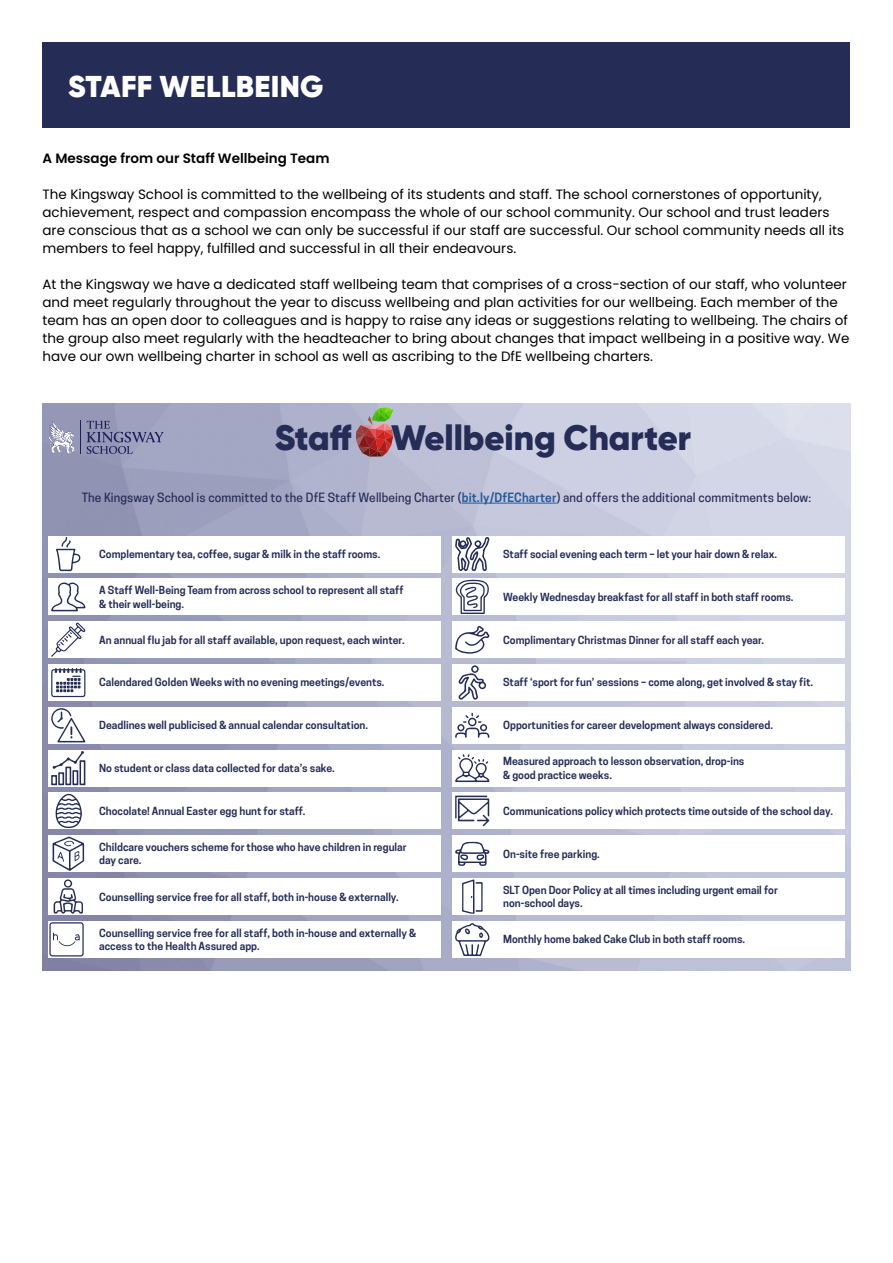
<style>
.page{position:relative;width:893px;height:1263px;background:#fff}
.page>*{position:absolute;margin:0;border:0;box-sizing:border-box;transform-origin:0 0}
.t1{font:900 35.1px "Gilroy";color:#252d57}
.t2{font:900 30px "Gilroy";letter-spacing:.01em;color:#fff}
.t3{font:13.5px/18px "Poppins";color:#000}
.t4{font:600 13.5px "Poppins";color:#000}
.t5{font:500 12px "Cooper Hewitt";letter-spacing:.01em;color:#252d57}
.t6{font:600 10.5px/13.5px "Cooper Hewitt";color:#252d57}
.s1{font-weight:600;color:#275b9b}
</style>
<div class="page">
<img style="left:43px;top:404px;width:807px;height:567px">
<div style="left:48px;top:921px;width:393px;height:37px;background:#fff"></div>
<div style="left:43px;top:43px;width:807px;height:85px;background:#252d57"></div>
<svg style="left:49px;top:922px;width:35px;height:34px"></svg>
<svg style="left:356px;top:407px;width:37px;height:50px;background:#a87468"></svg>
<div style="left:48px;top:536px;width:393px;height:36px;background:#fff"></div>
<svg style="left:56px;top:537px;width:25px;height:34px"></svg>
<div style="left:452px;top:536px;width:393px;height:36px;background:#fff"></div>
<svg style="left:455px;top:537px;width:34px;height:34px"></svg>
<div style="left:48px;top:579px;width:393px;height:36px;background:#fff"></div>
<svg style="left:51px;top:582px;width:34px;height:29px"></svg>
<div style="left:452px;top:579px;width:393px;height:36px;background:#fff"></div>
<svg style="left:455px;top:580px;width:34px;height:34px"></svg>
<div style="left:48px;top:621px;width:393px;height:37px;background:#fff"></div>
<svg style="left:51px;top:623px;width:34px;height:34px"></svg>
<div style="left:452px;top:621px;width:393px;height:37px;background:#fff"></div>
<svg style="left:455px;top:626px;width:34px;height:28px"></svg>
<div style="left:48px;top:664px;width:393px;height:37px;background:#fff"></div>
<svg style="left:51px;top:668px;width:34px;height:29px"></svg>
<div style="left:452px;top:664px;width:393px;height:37px;background:#fff"></div>
<svg style="left:458px;top:665px;width:28px;height:35px"></svg>
<div style="left:48px;top:707px;width:393px;height:36px;background:#fff"></div>
<svg style="left:51px;top:708px;width:34px;height:34px"></svg>
<div style="left:452px;top:707px;width:393px;height:36px;background:#fff"></div>
<svg style="left:455px;top:713px;width:34px;height:25px"></svg>
<div style="left:48px;top:750px;width:393px;height:36px;background:#fff"></div>
<svg style="left:51px;top:751px;width:34px;height:34px"></svg>
<div style="left:452px;top:750px;width:393px;height:36px;background:#fff"></div>
<svg style="left:455px;top:754px;width:34px;height:28px"></svg>
<div style="left:48px;top:793px;width:393px;height:36px;background:#fff"></div>
<svg style="left:55px;top:794px;width:27px;height:34px"></svg>
<div style="left:48px;top:835px;width:393px;height:37px;background:#fff"></div>
<svg style="left:52px;top:837px;width:32px;height:34px"></svg>
<div style="left:452px;top:793px;width:393px;height:36px;background:#fff"></div>
<svg style="left:455px;top:795px;width:34px;height:31px"></svg>
<div style="left:48px;top:878px;width:393px;height:37px;background:#fff"></div>
<svg style="left:54px;top:879px;width:29px;height:35px"></svg>
<div style="left:452px;top:835px;width:393px;height:37px;background:#fff"></div>
<svg style="left:455px;top:842px;width:34px;height:24px"></svg>
<div style="left:452px;top:878px;width:393px;height:37px;background:#fff"></div>
<svg style="left:462px;top:879px;width:21px;height:35px"></svg>
<div style="left:452px;top:921px;width:393px;height:37px;background:#fff"></div>
<svg style="left:455px;top:923px;width:34px;height:33px"></svg>
<svg style="left:48px;top:421px;width:27px;height:33px"></svg>
<svg style="left:87px;top:421px;width:77px;height:33px;background:#8688ac"></svg>
<hr style="left:80px;top:421px;width:1px;height:33px;background:#201e5b">
<hr style="left:462px;top:503px;width:94px;height:1px;background:#275b9b">
<h2 class="t2" style="left:68px;top:67px;width:257px">STAFF WELLBEING</h2>
<p class="t4" style="left:43px;top:150px;width:288px">A Message from our Staff Wellbeing Team</p>
<p class="t3" style="left:43px;top:185px;width:803px">The Kingsway School is committed to the wellbeing of its students and staff. The school cornerstones of opportunity, achievement, respect and compassion encompass the whole of our school community. Our school and trust leaders are conscious that as a school we can only be successful if our staff are successful. Our school community needs all its members to feel happy, fulfilled and successful in all their endeavours.</p>
<p class="t3" style="left:43px;top:275px;width:808px">At the Kingsway we have a dedicated staff wellbeing team that comprises of a cross-section of our staff, who volunteer and meet regularly throughout the year to discuss wellbeing and plan activities for our wellbeing. Each member of the team has an open door to colleagues and is happy to raise any ideas or suggestions relating to wellbeing. The chairs of the group also meet regularly with the headteacher to bring about changes that impact wellbeing in a positive way. We have our own wellbeing charter in school as well as ascribing to the DfE wellbeing charters.</p>
<h1 class="t1" style="left:275px;top:415px;width:418px">Staff Wellbeing Charter</h1>
<p class="t5" style="left:82px;top:490px;width:731px">The Kingsway School is committed to the DfE Staff Wellbeing Charter (<span class="s1">bit.ly/DfECharter</span>) and offers the additional commitments below:</p>
<p class="t6" style="left:99px;top:547px;width:283px">Complementary tea, coffee, sugar &amp; milk in the staff rooms.</p>
<p class="t6" style="left:503px;top:547px;width:276px">Staff social evening each term – let your hair down &amp; relax.</p>
<p class="t6" style="left:99px;top:583px;width:306px">A Staff Well-Being Team from across school to represent all staff &amp; their well-being.</p>
<p class="t6" style="left:503px;top:590px;width:292px">Weekly Wednesday breakfast for all staff in both staff rooms.</p>
<p class="t6" style="left:99px;top:633px;width:307px">An annual flu jab for all staff available, upon request, each winter.</p>
<p class="t6" style="left:503px;top:633px;width:263px">Complimentary Christmas Dinner for all staff each year.</p>
<p class="t6" style="left:99px;top:676px;width:287px">Calendared Golden Weeks with no evening meetings/events.</p>
<p class="t6" style="left:503px;top:676px;width:312px">Staff ‘sport for fun’ sessions – come along, get involved &amp; stay fit.</p>
<p class="t6" style="left:99px;top:719px;width:270px">Deadlines well publicised &amp; annual calendar consultation.</p>
<p class="t6" style="left:503px;top:719px;width:271px">Opportunities for career development always considered.</p>
<p class="t6" style="left:99px;top:761px;width:237px">No student or class data collected for data’s sake.</p>
<p class="t6" style="left:503px;top:755px;width:243px">Measured approach to lesson observation, drop-ins &amp; good practice weeks.</p>
<p class="t6" style="left:99px;top:804px;width:208px">Chocolate! Annual Easter egg hunt for staff.</p>
<p class="t6" style="left:99px;top:840px;width:309px">Childcare vouchers scheme for those who have children in regular day care.</p>
<p class="t6" style="left:503px;top:804px;width:331px">Communications policy which protects time outside of the school day.</p>
<p class="t6" style="left:503px;top:847px;width:98px">On-site free parking.</p>
<p class="t6" style="left:503px;top:883px;width:276px">SLT Open Door Policy at all times including urgent email for non-school days.</p>
<p class="t6" style="left:503px;top:933px;width:244px">Monthly home baked Cake Club in both staff rooms.</p>
<p class="t6" style="left:99px;top:890px;width:301px">Counselling service free for all staff, both in-house &amp; externally.</p>
<p class="t6" style="left:99px;top:926px;width:318px">Counselling service free for all staff, both in-house and externally &amp; access to the Health Assured app.</p>
</div>
